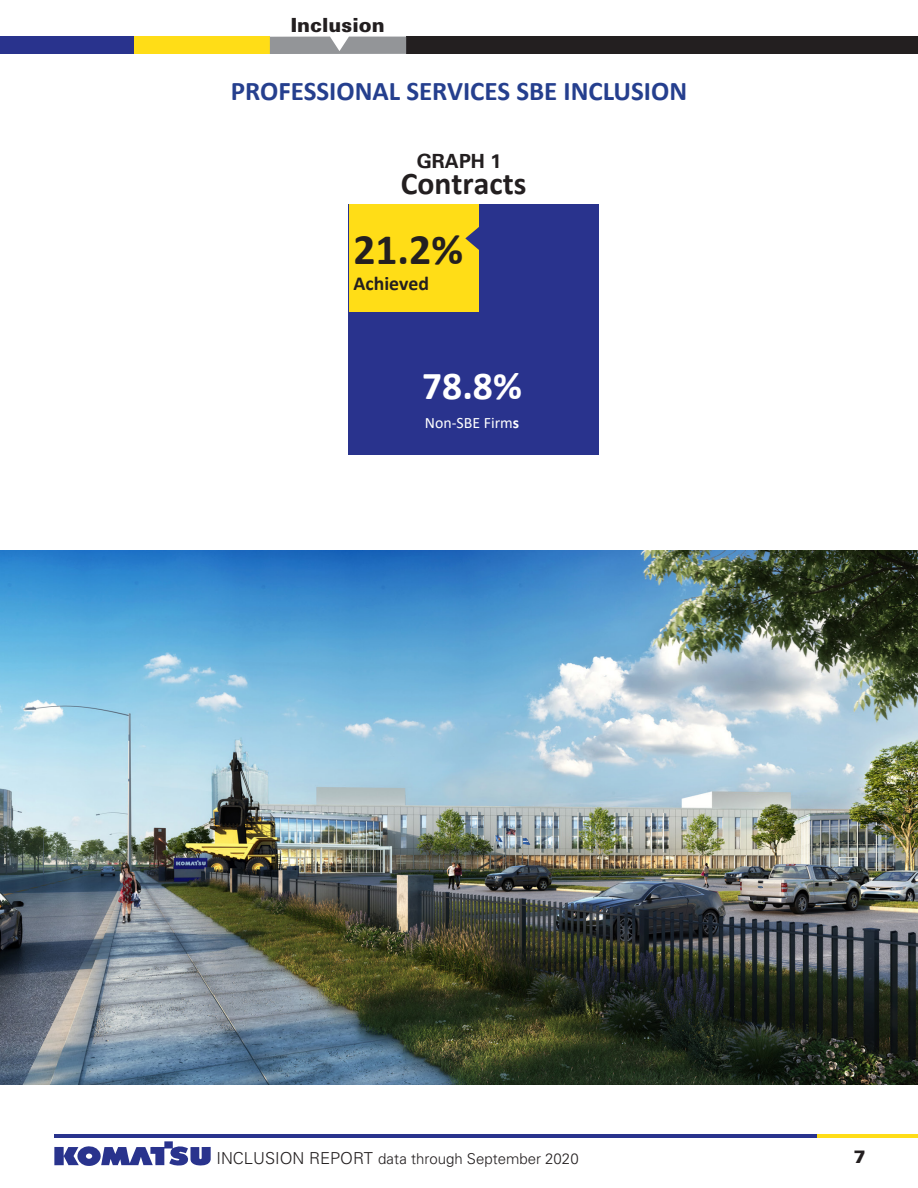
<style>
.page{position:relative;width:918px;height:1188px;background:#fff}
.page>*{position:absolute;margin:0;border:0;box-sizing:border-box;transform-origin:0 0}
.t1{font:700 43.65px "Calibri";color:#231f20}
.t2{font:700 39.6px "Calibri";color:#fff}
.t3{font:700 31.65px "Calibri";color:#231f20}
.t4{font:700 27px "Calibri";color:#253f8e}
.t5{font:700 19.8px "Calibri";letter-spacing:-.005em;color:#231f20}
.t6{font:900 19.5px "Univers LT Std";color:#231f20}
.t7{font:700 19.5px "Univers LT Std";color:#231f20}
.t8{font:900 18px "Univers LT Std";color:#231f20}
.t9{font:15.9px "Calibri";color:#fff}
.t10{font:300 15px "Univers LT Std";color:#231f20}
.s1{font-weight:700}
.s2{font-size:16.5px}
</style>
<div class="page">
<svg style="left:54px;top:1141px;width:157px;height:25px"></svg>
<div style="left:0;top:36px;width:135px;height:18px;background:#29338d"></div>
<div style="left:406px;top:36px;width:512px;height:18px;background:#231f20"></div>
<div style="left:135px;top:36px;width:135px;height:18px;background:#ffdd17"></div>
<svg style="left:270px;top:37px;width:136px;height:17px;background:#999b9e"></svg>
<hr style="left:54px;top:1134px;width:768px;height:4px;background:#29338d">
<hr style="left:818px;top:1134px;width:100px;height:4px;background:#ffdd17">
<div style="left:349px;top:204px;width:250px;height:251px;background:#29338d"></div>
<div style="left:349px;top:204px;width:129px;height:108px;background:#ffdd17"></div>
<svg style="left:465px;top:226px;width:14px;height:25px"></svg>
<img style="left:0;top:551px;width:918px;height:533px">
<h3 class="t6" style="left:291px;top:12px;width:96px">Inclusion</h3>
<p class="t4" style="left:231px;top:72px;width:458px">PROFESSIONAL SERVICES SBE INCLUSION</p>
<p class="t7" style="left:417px;top:150px;width:86px">GRAPH 1</p>
<p class="t3" style="left:401px;top:161px;width:127px">Contracts</p>
<p class="t1" style="left:353px;top:219px;width:111px">21.2%</p>
<p class="t5" style="left:353px;top:269px;width:77px">Achieved</p>
<p class="t2" style="left:422px;top:358px;width:101px">78.8%</p>
<p class="t9" style="left:425px;top:412px;width:96px">Non-SBE Firm<span class="s1">s</span></p>
<p class="t10" style="left:216px;top:1150px;width:364px"><span class="s2">INCLUSION REPORT</span> data through September 2020</p>
<p class="t8" style="left:854px;top:1146px;width:14px">7</p>
</div>
